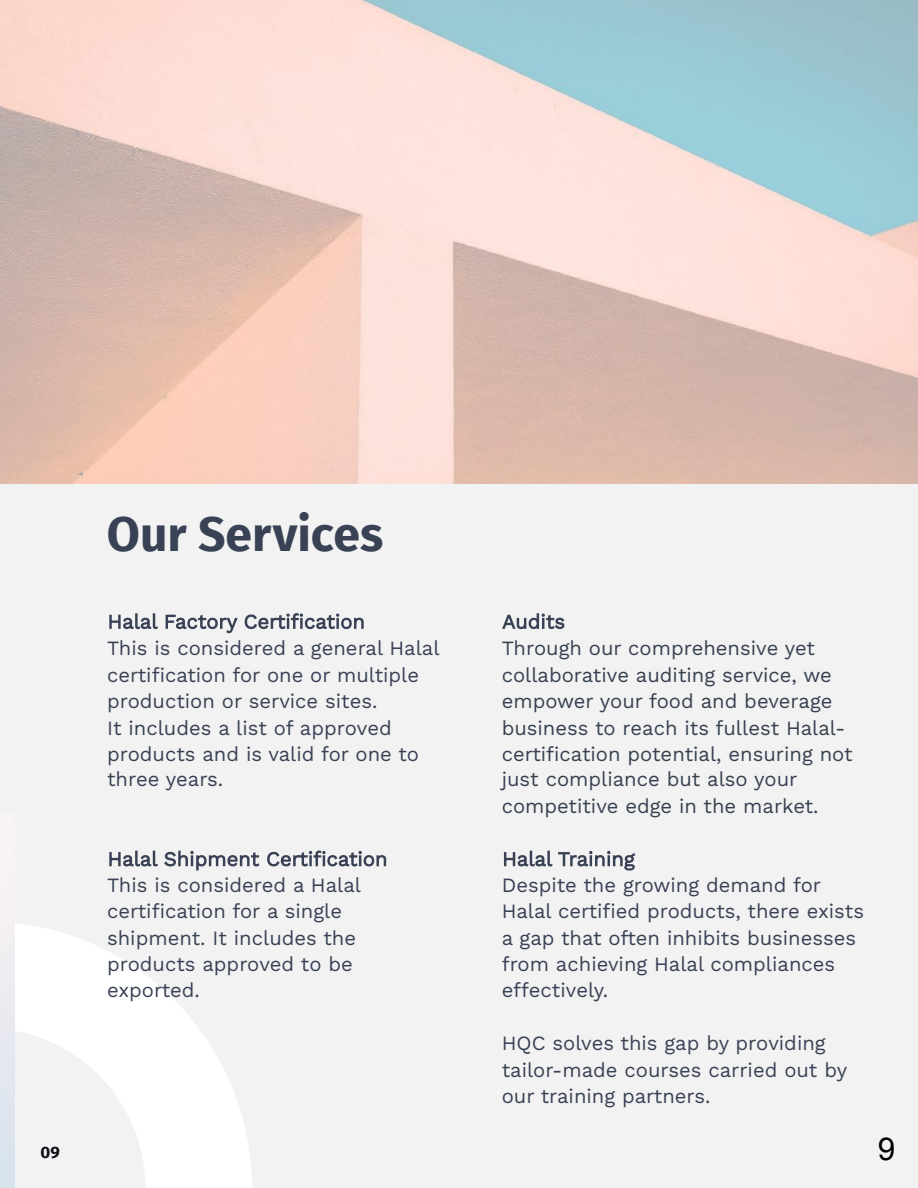
<style>
.page{position:relative;width:918px;height:1188px;background:#f2f2f2}
.page>*{position:absolute;margin:0;border:0;box-sizing:border-box;transform-origin:0 0}
.t1{font:700 48.15px "Fira Sans";color:#394155}
.t2{font:31.5px "Arial";color:#000}
.t3{font:20.25px/26.1px "Work Sans";color:#394155}
.t4{font:20.25px/26.4px "Work Sans";color:#374151}
.t5{font:700 16.8px "Fira Sans";color:#0e101a}
</style>
<div class="page">
<svg style="left:15px;top:923px;width:237px;height:265px"></svg>
<img style="left:0;top:0;width:918px;height:484px">
<svg style="left:109px;top:613px;width:255px;height:20px"></svg>
<svg style="left:109px;top:851px;width:277px;height:20px"></svg>
<svg style="left:502px;top:613px;width:62px;height:16px"></svg>
<svg style="left:504px;top:851px;width:131px;height:20px"></svg>
<h1 class="t1" style="left:107px;top:494px;width:278px">Our Services</h1>
<p class="t3" style="left:107px;top:635px;width:334px">This is considered a general Halal certification for one or multiple production or service sites.<br>It includes a list of approved products and is valid for one to three years.</p>
<p class="t3" style="left:107px;top:872px;width:255px">This is considered a Halal certification for a single shipment. It includes the products approved to be exported.</p>
<p class="t5" style="left:41px;top:1138px;width:21px">09</p>
<p class="t4" style="left:502px;top:635px;width:353px">Through our comprehensive yet collaborative auditing service, we empower your food and beverage business to reach its fullest Halal&shy;certification potential, ensuring not just compliance but also your competitive edge in the market.</p>
<p class="t3" style="left:502px;top:872px;width:364px">Despite the growing demand for<br>Halal certified products, there exists a gap that often inhibits businesses from achieving Halal compliances effectively.</p>
<p class="t3" style="left:502px;top:1029px;width:347px">HQC solves this gap by providing tailor-made courses carried out by our training partners.</p>
<h2 class="t2" style="left:878px;top:1131px;width:19px">9</h2>
</div>
